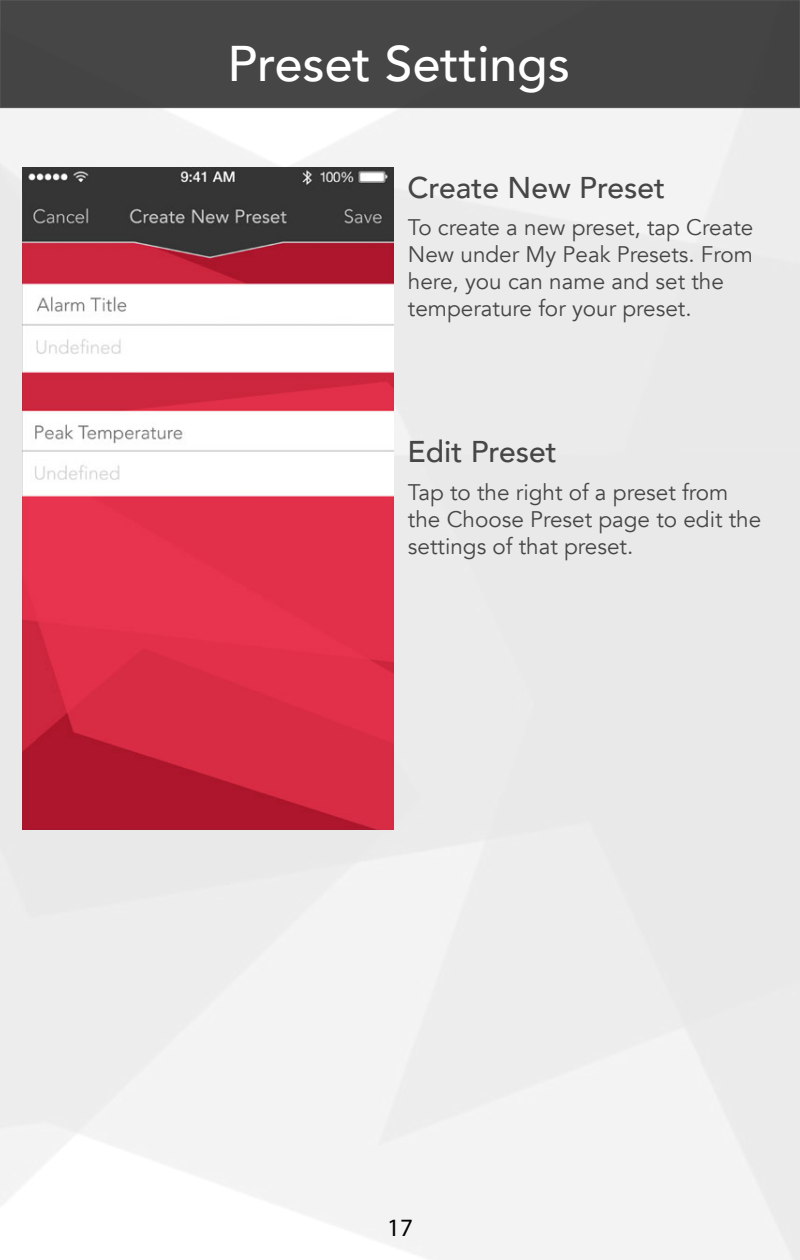
<style>
.page{position:relative;width:800px;height:1260px;background:#fff}
.page>*{position:absolute;margin:0;border:0;box-sizing:border-box;transform-origin:0 0}
.t1{font:500 50px "Avenir";color:#fff}
.t2{font:500 30px "Avenir";color:#464646}
.t3{font:25px "Myriad Pro";color:#000}
.t4{font:22.5px/27px "Avenir";color:#464646}
</style>
<div class="page">
<img style="left:0;top:0;width:799px;height:1260px">
<img style="left:22px;top:168px;width:372px;height:661px">
<h1 class="t1" style="left:227px;top:20px;width:344px">Preset Settings</h1>
<h2 class="t2" style="left:408px;top:161px;width:259px">Create New Preset</h2>
<p class="t4" style="left:408px;top:214px;width:347px">To create a new preset, tap Create<br>New under My Peak Presets. From here, you can name and set the temperature for your preset.</p>
<h2 class="t2" style="left:408px;top:426px;width:151px">Edit Preset</h2>
<p class="t4" style="left:408px;top:479px;width:355px">Tap to the right of a preset from the Choose Preset page to edit the settings of that preset.</p>
<p class="t3" style="left:387px;top:1212px;width:27px">17</p>
</div>
